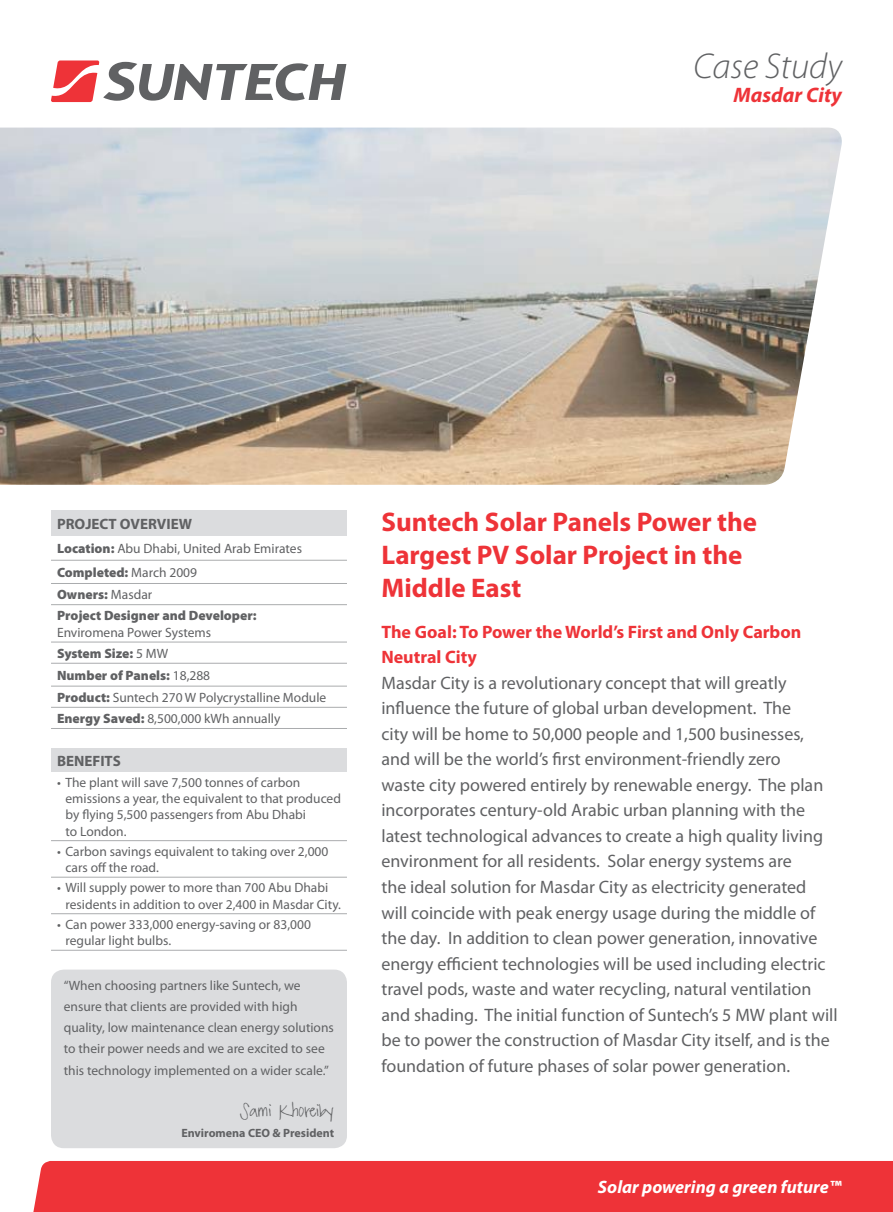
<style>
.page{position:relative;width:893px;height:1212px;background:#fff}
.page>*{position:absolute;margin:0;border:0;box-sizing:border-box;transform-origin:0 0}
.t1{font:italic 300 36px "Myriad Pro";color:#606163}
.t2{font:700 27px/33px "Myriad Pro";color:#ee3338}
.t3{font:italic 700 21px "Myriad Pro";color:#ee3338}
.t4{font:18px/25.5px "Myriad Pro";color:#606163}
.t5{font:700 18px/25.5px "Myriad Pro";color:#ee3338}
.t6{font:italic 700 18px "Myriad Pro";color:#fff}
.t7{font:700 15px "Myriad Pro";color:#606163}
.t8{font:15px "FG Dora";color:#606163}
.t9{font:13.5px/16.2px "Myriad Pro";color:#606163}
.t10{font:900 13.5px/21.1px "Myriad Pro";color:#606163}
.t11{font:700 12px "Myriad Pro";color:#606163}
.s1{font-weight:900}
.s2{font-weight:400}
</style>
<div class="page">
<svg style="left:51px;top:60px;width:295px;height:42px"></svg>
<div style="left:33px;top:1161px;width:860px;height:51px;background:#ee3338"></div>
<div style="left:51px;top:969px;width:296px;height:179px;background:#dbdcde;border-radius:13px"></div>
<img style="left:0;top:128px;width:842px;height:357px">
<div style="left:51px;top:510px;width:296px;height:25px;background:#dbdcde"></div>
<hr style="left:51px;top:560px;width:296px;height:1px;background:#aaacae">
<hr style="left:51px;top:583px;width:296px;height:1px;background:#aaacae">
<hr style="left:51px;top:604px;width:296px;height:1px;background:#aaacae">
<hr style="left:51px;top:642px;width:296px;height:1px;background:#aaacae">
<hr style="left:51px;top:663px;width:296px;height:1px;background:#aaacae">
<hr style="left:51px;top:686px;width:296px;height:1px;background:#aaacae">
<hr style="left:51px;top:707px;width:296px;height:1px;background:#aaacae">
<hr style="left:51px;top:728px;width:296px;height:1px;background:#aaacae">
<div style="left:51px;top:748px;width:296px;height:24px;background:#dbdcde"></div>
<hr style="left:51px;top:840px;width:296px;height:1px;background:#aaacae">
<hr style="left:51px;top:877px;width:296px;height:1px;background:#aaacae">
<hr style="left:51px;top:913px;width:296px;height:1px;background:#aaacae">
<hr style="left:51px;top:950px;width:296px;height:1px;background:#aaacae">
<h1 class="t1" style="left:693px;top:44px;width:150px">Case Study</h1>
<p class="t3" style="left:733px;top:81px;width:110px">Masdar City</p>
<h2 class="t2" style="left:381px;top:504px;width:377px">Suntech Solar Panels Power the<br>Largest PV Solar Project in the<br>Middle East</h2>
<p class="t7" style="left:57px;top:514px;width:137px">PROJECT OVERVIEW</p>
<p class="t9" style="left:57px;top:536px;width:246px;line-height:24px"><span class="s1">Location:</span> Abu Dhabi, United Arab Emirates<br><span class="s1">Completed:</span> March 2009</p>
<p class="t10" style="left:57px;top:583px;width:201px">Owners: <span class="s2">Masdar<br></span>Project Designer and Developer:</p>
<p class="t9" style="left:57px;top:621px;width:271px;line-height:21.6px">Enviromena Power Systems<br><span class="s1">System Size:</span> 5 MW<br><span class="s1">Number of Panels:</span> 18,288<br><span class="s1">Product:</span> Suntech 270 W Polycrystalline Module<br><span class="s1">Energy Saved:</span> 8,500,000 kWh annually</p>
<p class="t5" style="left:381px;top:618px;width:421px">The Goal: To Power the World’s First and Only Carbon<br>Neutral City</p>
<p class="t4" style="left:381px;top:670px;width:458px">Masdar City is a revolutionary concept that will greatly influence the future of global urban development. The<br>city will be home to 50,000 people and 1,500 businesses,<br>and will be the world’s first environment-friendly zero<br>waste city powered entirely by renewable energy. The plan incorporates century-old Arabic urban planning with the latest technological advances to create a high quality living environment for all residents. Solar energy systems are<br>the ideal solution for Masdar City as electricity generated<br>will coincide with peak energy usage during the middle of the day. In addition to clean power generation, innovative energy efficient technologies will be used including electric travel pods, waste and water recycling, natural ventilation and shading. The initial function of Suntech’s 5 MW plant will be to power the construction of Masdar City itself, and is the foundation of future phases of solar power generation.</p>
<p class="t7" style="left:57px;top:751px;width:65px">BENEFITS</p>
<p class="t9" style="left:66px;top:774px;width:277px;text-indent:-9px">• The plant will save 7,500 tonnes of carbon emissions a year, the equivalent to that produced by flying 5,500 passengers from Abu Dhabi<br>to London.</p>
<p class="t9" style="left:66px;top:843px;width:264px;text-indent:-9px">• Carbon savings equivalent to taking over 2,000 cars off the road.</p>
<p class="t9" style="left:66px;top:879px;width:277px;text-indent:-9px">• Will supply power to more than 700 Abu Dhabi residents in addition to over 2,400 in Masdar City.</p>
<p class="t9" style="left:66px;top:916px;width:247px;text-indent:-9px">• Can power 333,000 energy-saving or 83,000 regular light bulbs.</p>
<p class="t9" style="left:64px;top:975px;width:272px;line-height:21px">“When choosing partners like Suntech, we ensure that clients are provided with high quality, low maintenance clean energy solutions to their power needs and we are excited to see this technology implemented on a wider scale.”</p>
<p class="t8" style="left:240px;top:1102px;width:96px">Sami Khoreiby</p>
<p class="t11" style="left:181px;top:1125px;width:154px">Enviromena CEO &amp; President</p>
<p class="t6" style="left:598px;top:1175px;width:245px">Solar powering a green future™</p>
</div>
